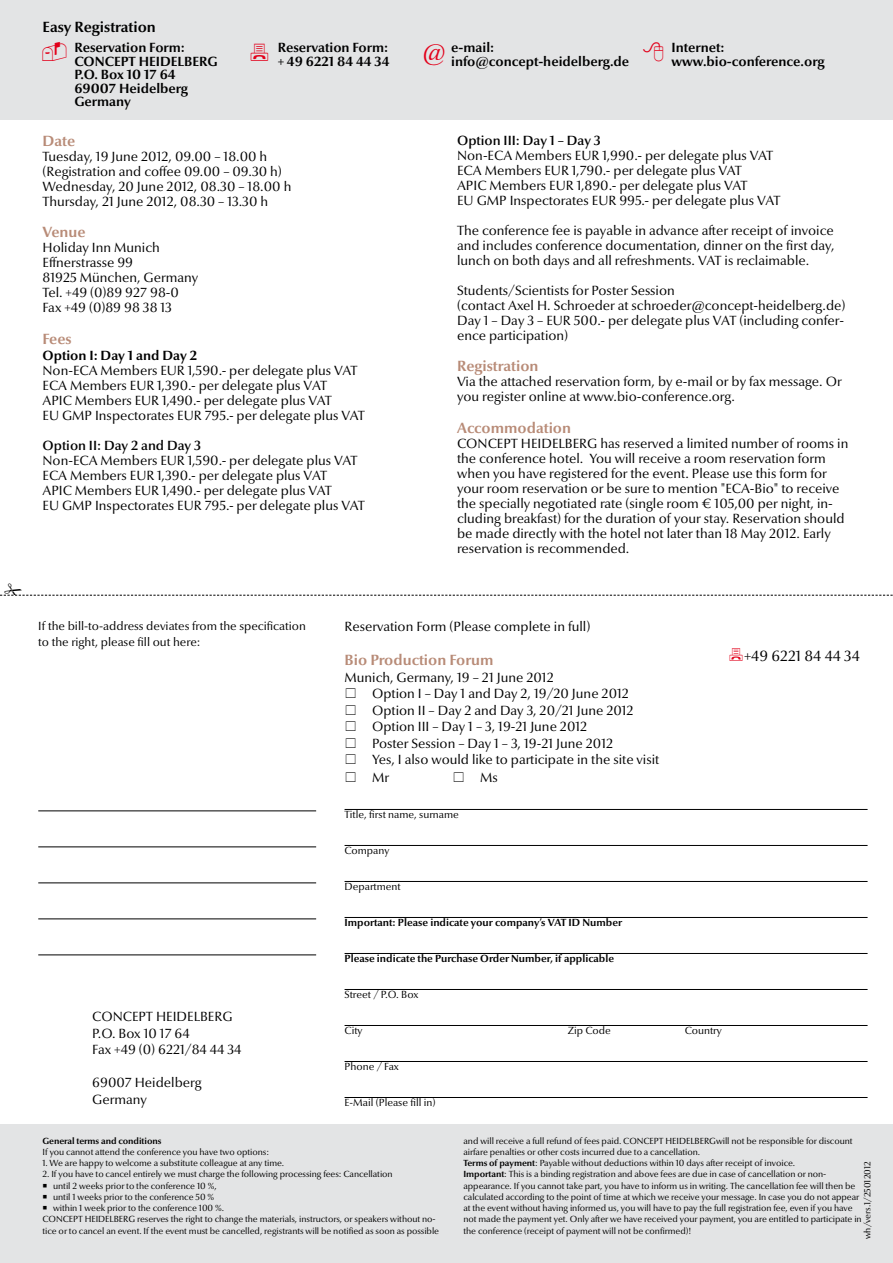
<style>
.page{position:relative;width:893px;height:1263px;background:#fff}
.page>*{position:absolute;margin:0;border:0;box-sizing:border-box;transform-origin:0 0}
.t1{font:700 15px "Optima Nova LT";color:#b88b77}
.t2{font:700 15px "Optima Nova LT";color:#000}
.t3{font:15px "Optima Nova LT";color:#000}
.t4{font:13.5px/15px "Optima Nova LT";color:#000}
.t5{font:700 13.5px/13.5px "Optima Nova LT";color:#000}
.t6{font:600 13.5px "Optima Nova LT";color:#000}
.t7{font:12px/16.5px "Optima Nova LT";color:#000}
.t8{font:10.5px "Optima Nova LT";color:#000}
.t9{font:700 10.5px "Optima Nova LT";color:#000}
.t10{font:9px/11.2px "Optima Nova LT";letter-spacing:-.005em;color:#000}
.t11{font:700 9px "Optima Nova LT";color:#000}
.s1{font-weight:400;font-size:24px;color:#e2001a}
.s2{font-weight:700}
</style>
<div class="page">
<div style="left:0;top:1124px;width:893px;height:139px;background:#e3e4e5"></div>
<div style="left:0;top:0;width:893px;height:119px;background:#e3e4e5"></div>
<hr style="left:38px;top:810px;width:278px;height:1px;background:#000">
<hr style="left:38px;top:846px;width:278px;height:1px;background:#000">
<hr style="left:38px;top:882px;width:278px;height:1px;background:#000">
<hr style="left:38px;top:918px;width:278px;height:1px;background:#000">
<hr style="left:38px;top:954px;width:278px;height:1px;background:#000">
<hr style="left:345px;top:809px;width:523px;height:1px;background:#000">
<hr style="left:345px;top:845px;width:523px;height:1px;background:#000">
<hr style="left:345px;top:881px;width:523px;height:1px;background:#000">
<hr style="left:345px;top:917px;width:523px;height:1px;background:#000">
<hr style="left:345px;top:953px;width:523px;height:1px;background:#000">
<hr style="left:345px;top:989px;width:523px;height:1px;background:#000">
<hr style="left:345px;top:1025px;width:523px;height:1px;background:#000">
<hr style="left:345px;top:1061px;width:523px;height:1px;background:#000">
<hr style="left:345px;top:1097px;width:523px;height:1px;background:#000">
<svg style="left:0;top:594px;width:893px;height:2px"></svg>
<p class="t2" style="left:32px;top:18px;width:126px">Easy Registration</p>
<p class="t5" style="left:74px;top:41px;width:112px">Reservation Form:<br>CONCEPT</p>
<p class="t5" style="left:74px;top:55px;width:127px;text-indent:64px">HEIDELBERG<br>P.O. Box 10 17 64<br>69007 Heidelberg<br>Germany</p>
<p class="t5" style="left:278px;top:41px;width:113px">Reservation Form: + 49 6221 84 44 34</p>
<p class="t5" style="left:451px;top:41px;width:180px;text-indent:-29px"><span class="s1">@</span> e-mail: info@concept-heidelberg.de</p>
<p class="t5" style="left:671px;top:41px;width:155px">I nternet: www.bio-conference.org</p>
<p class="t1" style="left:43px;top:132px;width:34px">Date</p>
<p class="t4" style="left:43px;top:149px;width:250px">Tuesday, 19 June 2012, 09.00 – 18.00 h (Registration and coffee 09.00 – 09.30 h)<br>Wednesday, 20 June 2012, 08.30 – 18.00 h Thursday, 21 June 2012, 08.30 – 13.30 h</p>
<p class="t1" style="left:43px;top:224px;width:45px">Venue</p>
<p class="t4" style="left:43px;top:241px;width:157px">Holiday Inn Munich<br>Effnerstrasse 99<br>81925 München, Germany<br>Tel. +49 (0)89 927 98-0<br>Fax +49 (0)89 98 38 13</p>
<p class="t1" style="left:43px;top:330px;width:31px">Fees</p>
<p class="t5" style="left:43px;top:349px;width:156px">Option I : Day 1 and Day 2</p>
<p class="t4" style="left:43px;top:364px;width:324px">Non-ECA Members EUR 1,590.- per delegate plus VAT ECA Members EUR 1,390.- per delegate plus VAT<br>APIC Members EUR 1,490.- per delegate plus VAT<br>EU GMP Inspectorates EUR 795.- per delegate plus VAT</p>
<p class="t6" style="left:43px;top:438px;width:160px">Option II: Day 2 and Day 3</p>
<p class="t4" style="left:43px;top:454px;width:324px">Non-ECA Members EUR 1,590.- per delegate plus VAT ECA Members EUR 1,390.- per delegate plus VAT<br>APIC Members EUR 1,490.- per delegate plus VAT<br>EU GMP Inspectorates EUR 795.- per delegate plus VAT</p>
<p class="t6" style="left:457px;top:132px;width:145px">Option III: Day 1 – Day 3</p>
<p class="t4" style="left:457px;top:148px;width:325px">Non-ECA Members EUR 1,990.- per delegate plus VAT ECA Members EUR 1,790.- per delegate plus VAT<br>APIC Members EUR 1,890.- per delegate plus VAT<br>EU GMP Inspectorates EUR 995.- per delegate plus VAT</p>
<p class="t4" style="left:457px;top:223px;width:379px;text-align:justify">The conference fee is payable in advance after receipt of invoice and includes conference documentation, dinner on the first day, lunch on both days and all refreshments. VAT is reclaimable.</p>
<p class="t4" style="left:457px;top:283px;width:390px">Students/Scientists for Poster Session<br>(contact Axel H. Schroeder at schroeder@concept-heidelberg.de)<br>Day 1 – Day 3 – EUR 500.- per delegate plus VAT (including confer&shy;ence participation)</p>
<p class="t1" style="left:457px;top:358px;width:83px">Registration</p>
<p class="t4" style="left:457px;top:375px;width:386px">Via the attached reservation form, by e-mail or by fax message. Or you register online at www.bio-conference.org.</p>
<p class="t1" style="left:457px;top:419px;width:115px">Accommodation</p>
<p class="t4" style="left:457px;top:436px;width:393px">CONCEPT HEIDELBERG has reserved a limited number of rooms in the conference hotel. You will receive a room reservation form when you have registered for the event. Please use this form for your room reservation or be sure to mention "ECA-Bio" to receive the specially negotiated rate (single room € 105,00 per night, in&shy;cluding breakfast) for the duration of your stay. Reservation should be made directly with the hotel not later than 18 May 2012. Early reservation is recommended.</p>
<p class="t7" style="left:38px;top:618px;width:269px">If the bill-to-address deviates from the specification to the right, please fill out here:</p>
<p class="t4" style="left:92px;top:1009px;width:151px;line-height:16.5px">CONCEPT HEIDELBERG<br>P.O. Box 10 17 64<br>Fax +49 (0) 6221/84 44 34</p>
<p class="t4" style="left:92px;top:1075px;width:111px;line-height:16.5px">69007 Heidelberg<br>Germany</p>
<p class="t4" style="left:345px;top:619px;width:247px">Reservation Form (Please complete in full)</p>
<p class="t1" style="left:345px;top:651px;width:150px">Bio Production Forum</p>
<p class="t4" style="left:372px;top:669px;width:289px;line-height:16.5px;text-indent:-28px">Munich, Germany, 19 – 21 June 2012<br>Option I – Day 1 and Day 2, 19/20 June 2012<br>Option II – Day 2 and Day 3, 20/21 June 2012<br>Option III – Day 1 – 3, 19-21 June 2012<br>Poster Session – Day 1 – 3, 19-21 June 2012<br>Yes, I also would like to participate in the site visit</p>
<p class="t4" style="left:372px;top:770px;width:18px">Mr</p>
<p class="t4" style="left:480px;top:770px;width:19px">Ms</p>
<p class="t8" style="left:345px;top:809px;width:116px">Title, first name, surname</p>
<p class="t8" style="left:345px;top:845px;width:46px">Company</p>
<p class="t8" style="left:345px;top:881px;width:58px">Department</p>
<p class="t9" style="left:345px;top:917px;width:211px">I mportant: Please indicate your company’s VAT</p>
<p class="t9" style="left:569px;top:917px;width:55px">ID Number</p>
<p class="t9" style="left:345px;top:953px;width:271px">Please indicate the Purchase Order Number, if applicable</p>
<p class="t8" style="left:345px;top:989px;width:76px">Street / P.O. Box</p>
<p class="t8" style="left:345px;top:1025px;width:20px">City</p>
<p class="t8" style="left:568px;top:1025px;width:45px">Zip Code</p>
<p class="t8" style="left:685px;top:1025px;width:39px">Country</p>
<p class="t8" style="left:345px;top:1061px;width:56px">Phone / Fax</p>
<p class="t8" style="left:345px;top:1097px;width:92px">E-Mail (Please fill in)</p>
<p class="t3" style="left:744px;top:647px;width:117px">+49 6221 84 44 34</p>
<p class="t11" style="left:43px;top:1135px;width:120px">General terms and conditions</p>
<p class="t10" style="left:43px;top:1146px;width:228px">If you cannot attend the conference you have two options:</p>
<p class="t10" style="left:43px;top:1158px;width:243px">1. We are happy to welcome a substitute colleague at any time.</p>
<p class="t10" style="left:43px;top:1169px;width:352px">2. If you have to cancel entirely we must charge the following processing fees: Cancellation</p>
<p class="t10" style="left:43px;top:1180px;width:176px">○ until 2 weeks prior to the conference 10 %,</p>
<p class="t10" style="left:43px;top:1191px;width:173px">○ until 1 weeks prior to the conference 50 %</p>
<p class="t10" style="left:43px;top:1203px;width:398px">○ within 1 week prior to the conference 100 %.<br>CONCEPT HEIDELBERG reserves the right to change the materials, instructors, or speakers without no&shy;tice or to cancel an event. If the event must be cancelled, registrants will be notified as soon as possible</p>
<p class="t10" style="left:463px;top:1135px;width:400px">and will receive a full refund of fees paid. CONCEPT HEIDELBERGwill not be responsible for discount airfare penalties or other costs incurred due to a cancellation.<br><span class="s2">Terms of payment</span>: Payable without deductions within 10 days after receipt of invoice.<br><span class="s2">I mportant</span>: This is a binding registration and above fees are due in case of cancellation or non&shy;appearance. If you cannot take part, you have to inform us in writing. The cancellation fee will then be calculated according to the point of time at which we receive your message. In case you do not appear at the event without having informed us, you will have to pay the full registration fee, even if you have not made the payment yet. Only after we have received your payment, you are entitled to participate in the conference (receipt of payment will not be confirmed)!</p>
<p class="t10" style="left:862px;top:1239px;width:80px;rotate:-90deg">wh/vers.1/25012012</p>
</div>
